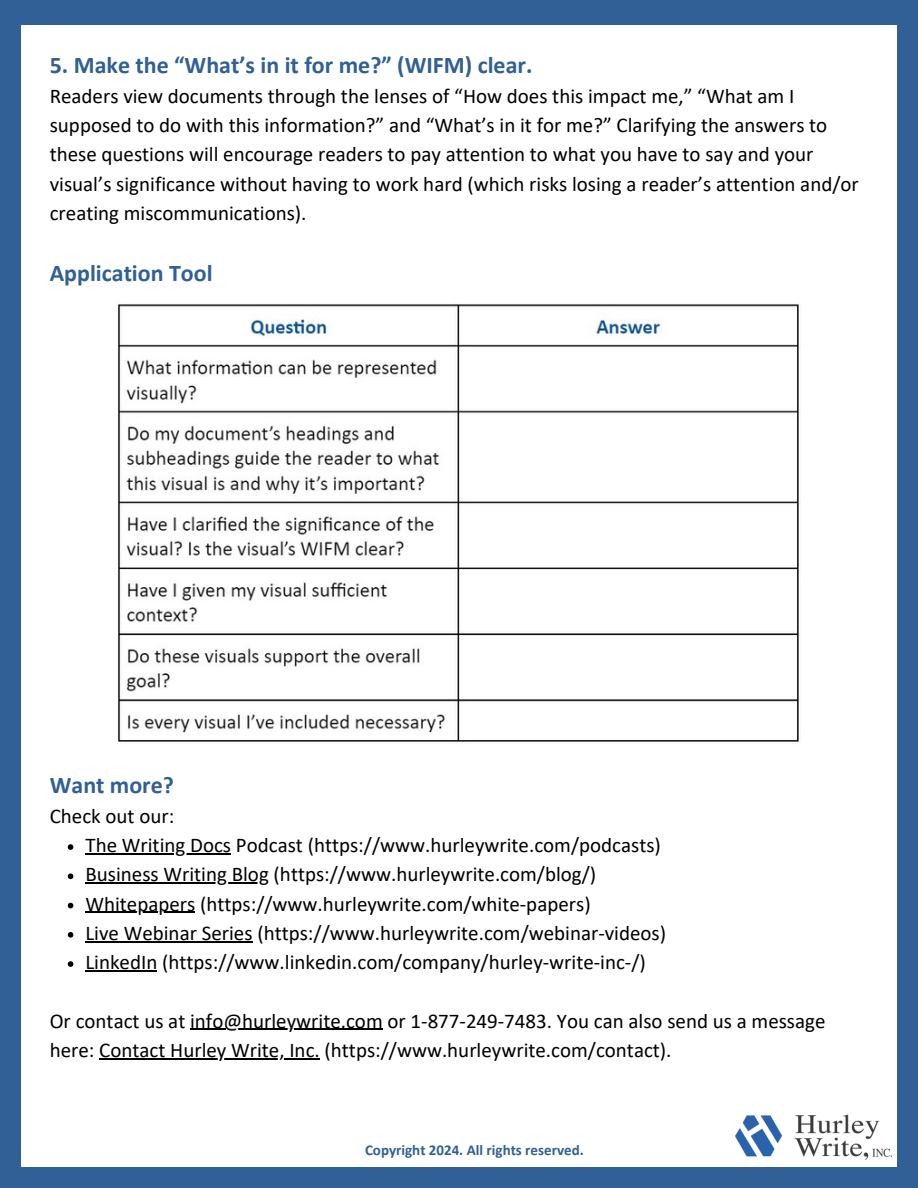
<style>
.page{position:relative;width:918px;height:1188px;background:#fff}
.page>*{position:absolute;margin:0;border:0;box-sizing:border-box;transform-origin:0 0}
.t1{font:700 24px "Calibri";color:#306095}
.t2{font:21px/29.2px "Calibri";color:#000}
.t3{font:700 15px "Calibri";color:#306095}
</style>
<div class="page">
<svg style="left:68px;top:844px;width:5px;height:6px"></svg>
<hr style="left:85px;top:853px;width:146px;height:1px;background:#000">
<svg style="left:68px;top:874px;width:5px;height:5px"></svg>
<hr style="left:85px;top:883px;width:184px;height:1px;background:#000">
<svg style="left:68px;top:903px;width:5px;height:5px"></svg>
<hr style="left:85px;top:912px;width:110px;height:1px;background:#000">
<svg style="left:68px;top:932px;width:5px;height:6px"></svg>
<hr style="left:85px;top:941px;width:168px;height:1px;background:#000">
<svg style="left:68px;top:961px;width:5px;height:6px"></svg>
<hr style="left:85px;top:970px;width:72px;height:1px;background:#000">
<hr style="left:190px;top:1029px;width:193px;height:1px;background:#000">
<hr style="left:99px;top:1058px;width:221px;height:1px;background:#000">
<div style="left:0;top:1167px;width:918px;height:21px;background:#306095"></div>
<div style="left:897px;top:22px;width:21px;height:1166px;background:#306095"></div>
<div style="left:0;top:22px;width:21px;height:1166px;background:#306095"></div>
<img style="left:736px;top:1114px;width:155px;height:46px">
<div style="left:0;top:0;width:918px;height:24px;background:#306095"></div>
<img style="left:118px;top:304px;width:681px;height:438px">
<p class="t1" style="left:50px;top:55px;width:484px">5. Make the “What’s in it for me?” (WIFM) clear.</p>
<p class="t2" style="left:50px;top:83px;width:811px">Readers view documents through the lenses of “How does this impact me,” “What am I supposed to do with this information?” and “What’s in it for me?” Clarifying the answers to these questions will encourage readers to pay attention to what you have to say and your visual’s significance without having to work hard (which risks losing a reader’s attention and/or creating miscommunications).</p>
<p class="t1" style="left:50px;top:263px;width:164px">Application Tool</p>
<p class="t1" style="left:50px;top:775px;width:126px">Want more?</p>
<p class="t2" style="left:85px;top:803px;width:582px;text-indent:-36px">Check out our:<br>The Writing Docs Podcast (https://www.hurleywrite.com/podcasts)<br>Business Writing Blog (https://www.hurleywrite.com/blog/)<br>Whitepapers (https://www.hurleywrite.com/white-papers)<br>Live Webinar Series (https://www.hurleywrite.com/webinar-videos)<br>LinkedIn (https://www.linkedin.com/company/hurley-write-inc-/)</p>
<p class="t2" style="left:50px;top:1008px;width:777px">Or contact us at info@hurleywrite.com or 1-877-249-7483. You can also send us a message here: Contact Hurley Write, Inc. (https://www.hurleywrite.com/contact).</p>
<p class="t3" style="left:365px;top:1144px;width:220px">Copyright 2024. All rights reserved.</p>
</div>
